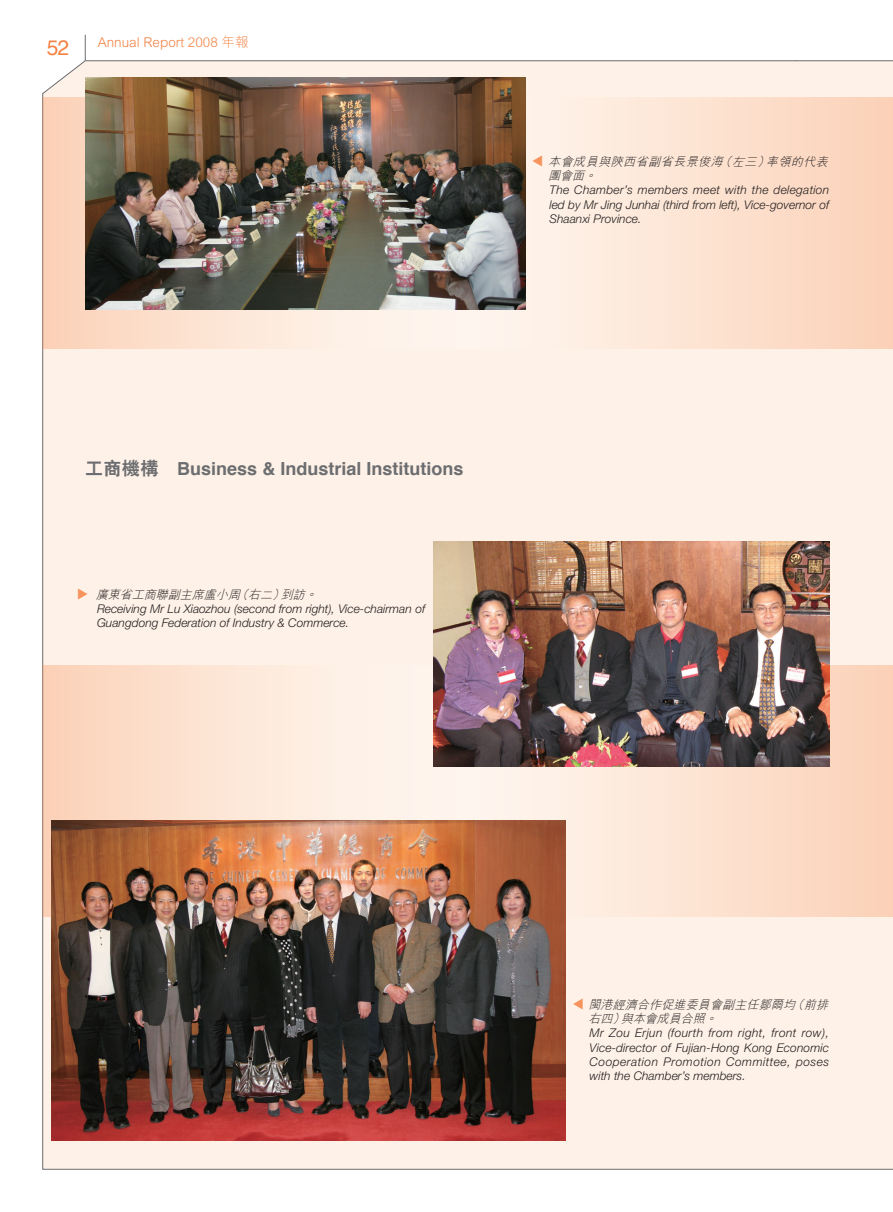
<style>
.page{position:relative;width:893px;height:1212px;background:#fff}
.page>*{position:absolute;margin:0;border:0;box-sizing:border-box;transform-origin:0 0}
.t1{font:21px "Helvetica";color:#f58345}
.t2{font:700 18px "Helvetica";color:#6c6d70}
.t3{font:300 13.5px "M Hei HK";color:#f58345}
.t4{font:italic 300 12px/14.4px "Helvetica Neue";color:#231f20;text-align:justify}
.t5{font:italic 300 12px/14.4px "M Hei HK";color:#231f20}
.s1{font-family:"C Hei 2 HK";font-weight:800}
</style>
<div class="page">
<div style="left:42px;top:60px;width:851px;height:1109px;background:#fef1e7"></div>
<svg style="left:85px;top:35px;width:1px;height:26px"></svg>
<svg style="left:43px;top:665px;width:850px;height:251px;background:#fbe1d1"></svg>
<svg style="left:43px;top:98px;width:850px;height:251px;background:#fce2d0"></svg>
<img style="left:434px;top:541px;width:395px;height:225px">
<img style="left:85px;top:78px;width:441px;height:232px">
<img style="left:51px;top:821px;width:515px;height:319px">
<svg style="left:78px;top:589px;width:10px;height:11px"></svg>
<svg style="left:533px;top:156px;width:9px;height:11px"></svg>
<svg style="left:573px;top:998px;width:10px;height:11px"></svg>
<h1 class="t1" style="left:47px;top:30px;width:24px">52</h1>
<p class="t3" style="left:98px;top:32px;width:152px">Annual Report 2008 年報</p>
<p class="t5" style="left:548px;top:154px;width:285px">本會成員與陝西省副省長景俊海（左三）率領的代表團會面。</p>
<p class="t4" style="left:549px;top:183px;width:281px">The Chamber’s members meet with the delegation led by Mr Jing Junhai (third from left), Vice-governor of Shaanxi Province.</p>
<h2 class="t2" style="left:85px;top:452px;width:380px"><span class="s1">工商機構</span> Business &amp; Industrial Institutions</h2>
<p class="t5" style="left:96px;top:587px;width:227px">廣東省工商聯副主席盧小周（右二）到訪。</p>
<p class="t4" style="left:97px;top:601px;width:330px">Receiving Mr Lu Xiaozhou (second from right), Vice-chairman of<br>Guangdong Federation of Industry &amp; Commerce.</p>
<p class="t5" style="left:588px;top:997px;width:245px">閩港經濟合作促進委員會副主任鄒爾均（前排右四）與本會成員合照。</p>
<p class="t4" style="left:590px;top:1025px;width:241px">Mr Zou Erjun (fourth from right, front row), Vice-director of Fujian-Hong Kong Economic Cooperation Promotion Committee, poses with the Chamber’s members.</p>
</div>
